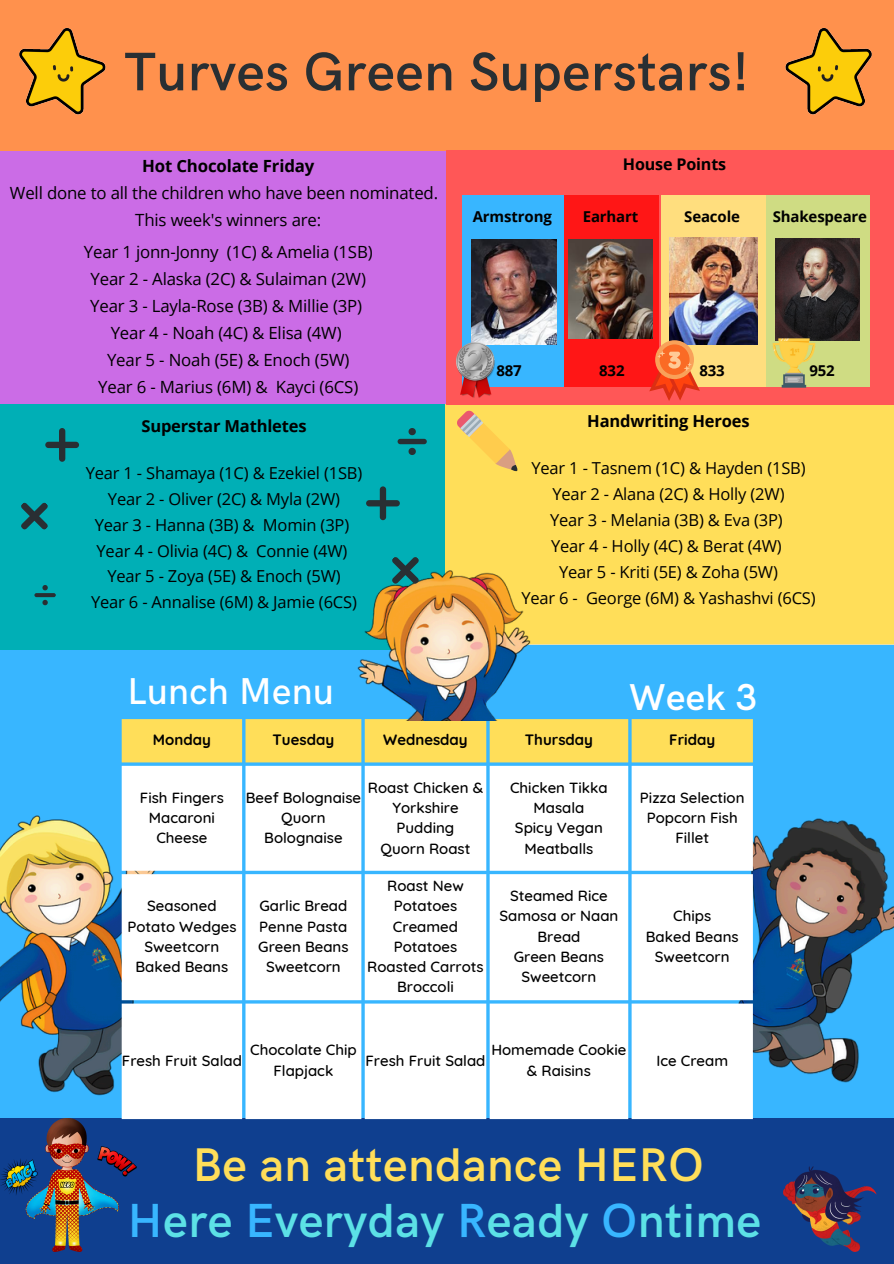
<style>
.page{position:relative;width:894px;height:1264px;background:#fff}
.page>*{position:absolute;margin:0;border:0;box-sizing:border-box;transform-origin:0 0}
.t1{font:600 54.45px "HK Grotesk";letter-spacing:.01em;color:#292f33}
.t2{font:600 48px "HK Grotesk";letter-spacing:.01em;color:#5ce1e6}
.t3{font:600 47.4px "HK Grotesk";letter-spacing:.01em;color:#ffde59}
.t4{font:500 37.5px "HK Grotesk";letter-spacing:.01em;color:#fff}
.t5{font:600 37.5px "HK Grotesk";color:#fff}
.t6{font:16.8px/26.8px "Open Sans";letter-spacing:-.01em;color:#000;text-align:center}
.t7{font:16.5px/25.8px "Open Sans";letter-spacing:-.01em;color:#000;text-align:center}
.t8{font:700 16.5px "Open Sans";letter-spacing:-.01em;color:#000}
.t9{font:700 16.05px "Open Sans";letter-spacing:-.01em;color:#000}
.t10{font:500 15px/20.2px "Quicksand";color:#000;text-align:center}
.t11{font:700 15px "Open Sans";letter-spacing:-.01em;color:#000}
.t12{font:700 15px "Quicksand";color:#000}
.s1{font-weight:700}
.s2{color:#38b6ff}
</style>
<div class="page">
<div style="left:0;top:644px;width:893px;height:474px;background:#38b6ff"></div>
<div style="left:0;top:1118px;width:893px;height:145px;background:#0f3f8f"></div>
<img style="left:0;top:805px;width:122px;height:307px">
<img style="left:752px;top:805px;width:141px;height:307px">
<img style="left:783px;top:1166px;width:93px;height:85px">
<div style="left:122px;top:719px;width:630px;height:43px;background:#ffde59"></div>
<div style="left:122px;top:765px;width:630px;height:354px;background:#fff"></div>
<img style="left:0;top:1118px;width:136px;height:133px">
<img style="left:83px;top:941px;width:35px;height:35px">
<img style="left:778px;top:950px;width:37px;height:37px">
<div style="left:0;top:403px;width:447px;height:247px;background:#00afb6"></div>
<div style="left:445px;top:397px;width:448px;height:246px;background:#ffde59"></div>
<img style="left:357px;top:570px;width:176px;height:150px">
<div style="left:0;top:150px;width:450px;height:253px;background:#cb6ce6"></div>
<svg style="left:45px;top:428px;width:34px;height:34px"></svg>
<div style="left:397px;top:439px;width:29px;height:5px;background:#292f33;border-radius:3px"></div>
<svg style="left:408px;top:428px;width:8px;height:7px"></svg>
<svg style="left:408px;top:448px;width:8px;height:7px"></svg>
<svg style="left:380px;top:557px;width:50px;height:38px"></svg>
<hr style="left:34px;top:593px;width:22px;height:4px;background:#292f33;border-radius:2px">
<svg style="left:42px;top:585px;width:6px;height:5px"></svg>
<svg style="left:42px;top:600px;width:6px;height:5px"></svg>
<svg style="left:21px;top:502px;width:27px;height:28px"></svg>
<svg style="left:366px;top:486px;width:34px;height:34px"></svg>
<div style="left:0;top:0;width:893px;height:151px;background:#ff914d"></div>
<div style="left:446px;top:150px;width:447px;height:254px;background:#ff5757"></div>
<div style="left:562px;top:195px;width:96px;height:192px;background:#ff1616"></div>
<div style="left:661px;top:195px;width:104px;height:192px;background:#ffde7e"></div>
<div style="left:765px;top:195px;width:104px;height:192px;background:#cfdc83"></div>
<div style="left:461px;top:195px;width:102px;height:192px;background:#38b6ff"></div>
<svg style="left:457px;top:410px;width:61px;height:62px"></svg>
<img style="left:19px;top:28px;width:87px;height:87px">
<img style="left:785px;top:28px;width:87px;height:87px">
<img style="left:669px;top:237px;width:88px;height:107px">
<div style="left:655px;top:340px;width:38px;height:39px;background:#f9a159;border-radius:50%"></div>
<div style="left:659px;top:344px;width:30px;height:31px;background:#fa6b25;border-radius:50%"></div>
<svg style="left:649px;top:351px;width:50px;height:50px"></svg>
<img style="left:775px;top:238px;width:84px;height:103px">
<img style="left:765px;top:335px;width:57px;height:53px">
<img style="left:568px;top:240px;width:84px;height:99px">
<img style="left:471px;top:240px;width:85px;height:104px">
<img style="left:456px;top:338px;width:58px;height:60px">
<p class="t1" style="left:124px;top:41px;width:626px">Turves Green Superstars!</p>
<p class="t6" style="left:10px;top:152px;width:429px"><span class="s1">Hot Chocolate Friday<br></span>Well done to all the children who have been nominated.<br>This week's winners are:</p>
<p class="t6" style="left:84px;top:238px;width:290px">Year 1 jonn-Jonny (1C) &amp; Amelia (1SB)<br>Year 2 - Alaska (2C) &amp; Sulaiman (2W)<br>Year 3 - Layla-Rose (3B) &amp; Millie (3P)<br>Year 4 - Noah (4C) &amp; Elisa (4W)<br>Year 5 - Noah (5E) &amp; Enoch (5W)<br>Year 6 - Marius (6M) &amp; Kayci (6CS)</p>
<p class="t8" style="left:141px;top:414px;width:167px">Superstar Mathletes</p>
<p class="t7" style="left:86px;top:459px;width:278px">Year 1 - Shamaya (1C) &amp; Ezekiel (1SB)<br>Year 2 - Oliver (2C) &amp; Myla (2W)<br>Year 3 - Hanna (3B) &amp; Momin (3P)<br>Year 4 - Olivia (4C) &amp; Connie (4W)<br>Year 5 - Zoya (5E) &amp; Enoch (5W)<br>Year 6 - Annalise (6M) &amp; Jamie (6CS)</p>
<p class="t9" style="left:622px;top:153px;width:105px">House Points</p>
<p class="t11" style="left:472px;top:205px;width:81px">Armstrong</p>
<p class="t11" style="left:582px;top:205px;width:57px">Earhart</p>
<p class="t11" style="left:684px;top:205px;width:57px">Seacole</p>
<p class="t11" style="left:772px;top:205px;width:96px">Shakespeare</p>
<p class="t11" style="left:496px;top:359px;width:27px">887</p>
<p class="t11" style="left:599px;top:359px;width:27px">832</p>
<p class="t11" style="left:699px;top:359px;width:27px">833</p>
<p class="t11" style="left:809px;top:359px;width:27px">952</p>
<p class="t8" style="left:587px;top:409px;width:164px">Handwriting Heroes</p>
<p class="t7" style="left:521px;top:455px;width:296px">Year 1 - Tasnem (1C) &amp; Hayden (1SB)<br>Year 2 - Alana (2C) &amp; Holly (2W)<br>Year 3 - Melania (3B) &amp; Eva (3P)<br>Year 4 - Holly (4C) &amp; Berat (4W)<br>Year 5 - Kriti (5E) &amp; Zoha (5W)<br>Year 6 - George (6M) &amp; Yashashvi (6CS)</p>
<p class="t4" style="left:127px;top:669px;width:208px">Lunch Menu</p>
<p class="t5" style="left:629px;top:676px;width:130px">Week 3</p>
<p class="t12" style="left:153px;top:730px;width:59px">Monday</p>
<p class="t12" style="left:272px;top:730px;width:63px">Tuesday</p>
<p class="t12" style="left:383px;top:730px;width:86px">Wednesday</p>
<p class="t12" style="left:524px;top:730px;width:70px">Thursday</p>
<p class="t12" style="left:669px;top:730px;width:47px">Friday</p>
<p class="t10" style="left:140px;top:787px;width:85px">Fish Fingers</p>
<p class="t10" style="left:149px;top:807px;width:67px">Macaroni<br>Cheese</p>
<p class="t10" style="left:127px;top:895px;width:111px">Seasoned<br>Potato Wedges</p>
<p class="t10" style="left:144px;top:936px;width:76px">Sweetcorn</p>
<p class="t10" style="left:135px;top:956px;width:94px">Baked Beans</p>
<p class="t10" style="left:246px;top:787px;width:117px">Beef Bolognaise</p>
<p class="t10" style="left:264px;top:807px;width:80px">Quorn<br>Bolognaise</p>
<p class="t10" style="left:368px;top:777px;width:117px">Roast Chicken &amp;<br>Yorkshire<br>Pudding</p>
<h5 class="t10" style="left:380px;top:837px;width:91px">Quorn Roast</h5>
<h4 class="t10" style="left:259px;top:895px;width:89px">Garlic Bread</h4>
<h5 class="t10" style="left:259px;top:915px;width:90px">Penne Pasta</h5>
<h4 class="t10" style="left:258px;top:936px;width:92px">Green Beans</h4>
<h5 class="t10" style="left:266px;top:956px;width:76px">Sweetcorn</h5>
<p class="t10" style="left:387px;top:875px;width:78px">Roast New<br>Potatoes</p>
<p class="t10" style="left:393px;top:915px;width:67px;text-align:left">Creamed<br>Potatoes</p>
<p class="t10" style="left:367px;top:956px;width:118px">Roasted Carrots</p>
<h3 class="t10" style="left:397px;top:976px;width:58px">Broccoli</h3>
<h5 class="t10" style="left:510px;top:777px;width:99px">Chicken Tikka<br>Masala</h5>
<p class="t10" style="left:515px;top:817px;width:89px">Spicy Vegan<br>Meatballs</p>
<p class="t10" style="left:510px;top:885px;width:99px">Steamed Rice</p>
<p class="t10" style="left:499px;top:905px;width:120px">Samosa or Naan<br>Bread</p>
<h3 class="t10" style="left:513px;top:946px;width:92px">Green Beans</h3>
<p class="t10" style="left:521px;top:966px;width:76px">Sweetcorn</p>
<p class="t10" style="left:639px;top:787px;width:106px">Pizza Selection</p>
<p class="t10" style="left:646px;top:807px;width:92px">Popcorn Fish<br>Fillet</p>
<p class="t10" style="left:673px;top:905px;width:40px">Chips</p>
<p class="t10" style="left:645px;top:925px;width:94px">Baked Beans</p>
<p class="t10" style="left:654px;top:946px;width:76px">Sweetcorn</p>
<p class="t10" style="left:122px;top:1049px;width:121px">Fresh Fruit Salad</p>
<p class="t10" style="left:250px;top:1039px;width:108px">Chocolate Chip<br>Flapjack</p>
<p class="t10" style="left:365px;top:1049px;width:121px">Fresh Fruit Salad</p>
<p class="t10" style="left:491px;top:1039px;width:137px">Homemade Cookie &amp; Raisins</p>
<p class="t10" style="left:656px;top:1049px;width:73px">Ice Cream</p>
<p class="t3" style="left:193px;top:1138px;width:512px">Be an attendance HERO</p>
<p class="t2" style="left:128px;top:1193px;width:634px"><span class="s2">H</span>ere <span class="s2">E</span>veryday <span class="s2">R</span>eady <span class="s2">O</span>ntime</p>
</div>
